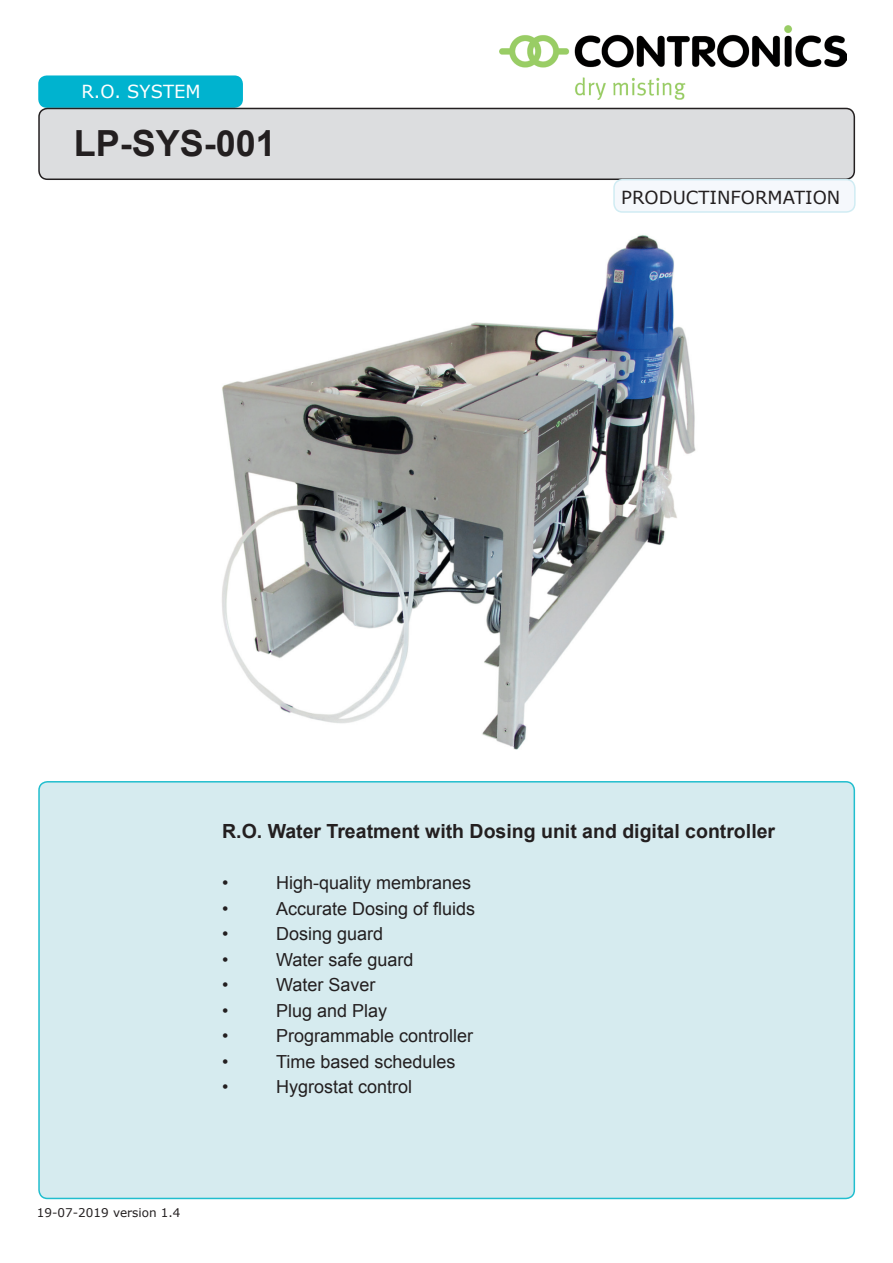
<style>
.page{position:relative;width:893px;height:1263px;background:#fff}
.page>*{position:absolute;margin:0;border:0;box-sizing:border-box;transform-origin:0 0}
.t1{font:700 36px "Arial";color:#231f20}
.t2{font:700 19.5px "Arial";color:#231f20}
.t3{font:18px "Arial";color:#231f20}
.t4{font:18px "Verdana";color:#231f20}
.t5{font:18px "Verdana";color:#fff}
.t6{font:12px "Verdana";color:#231f20}
</style>
<div class="page">
<div style="left:38px;top:75px;width:205px;height:33px;background:#00b3cf;border-radius:9px"></div>
<img style="left:500px;top:26px;width:346px;height:73px">
<div style="left:39px;top:782px;width:815px;height:416px;background:#d6ebef;border-radius:9px"></div>
<div style="left:38px;top:781px;width:817px;height:418px;border:2px solid #21bece;border-radius:9px"></div>
<div style="left:39px;top:108px;width:815px;height:71px;background:#dcdddf;border-radius:9px"></div>
<div style="left:38px;top:108px;width:817px;height:72px;border:2px solid #231f20;border-radius:9px"></div>
<div style="left:614px;top:180px;width:241px;height:32px;background:#f5f8fc;border-radius:9px"></div>
<div style="left:613px;top:179px;width:243px;height:34px;border:2px solid #d0ecf3;border-radius:9px"></div>
<img style="left:222px;top:235px;width:474px;height:515px">
<p class="t5" style="left:81px;top:79px;width:121px">R.O. SYSTEM</p>
<h1 class="t1" style="left:74px;top:119px;width:204px">LP-SYS-001</h1>
<p class="t4" style="left:621px;top:185px;width:221px">PRODUCTINFORMATION</p>
<p class="t2" style="left:222px;top:818px;width:554px">R.O. Water Treatment with Dosing unit and digital controller</p>
<p class="t3" style="left:222px;top:871px;width:8px">•</p>
<p class="t3" style="left:276px;top:871px;width:197px">High-quality membranes</p>
<p class="t3" style="left:222px;top:896px;width:8px">•</p>
<p class="t3" style="left:276px;top:896px;width:201px">Accurate Dosing of fluids</p>
<p class="t3" style="left:222px;top:922px;width:8px">•</p>
<p class="t3" style="left:276px;top:922px;width:109px">Dosing guard</p>
<p class="t3" style="left:222px;top:947px;width:8px">•</p>
<p class="t3" style="left:276px;top:947px;width:139px">Water safe guard</p>
<p class="t3" style="left:222px;top:973px;width:8px">•</p>
<p class="t3" style="left:276px;top:973px;width:101px">Water Saver</p>
<p class="t3" style="left:222px;top:998px;width:8px">•</p>
<p class="t3" style="left:276px;top:998px;width:113px">Plug and Play</p>
<p class="t3" style="left:222px;top:1024px;width:8px">•</p>
<p class="t3" style="left:276px;top:1024px;width:199px">Programmable controller</p>
<p class="t3" style="left:222px;top:1049px;width:8px">•</p>
<p class="t3" style="left:276px;top:1049px;width:181px">Time based schedules</p>
<p class="t3" style="left:222px;top:1075px;width:8px">•</p>
<p class="t3" style="left:276px;top:1075px;width:138px">Hygrostat control</p>
<p class="t6" style="left:37px;top:1204px;width:145px">19-07-2019 version 1.4</p>
</div>
